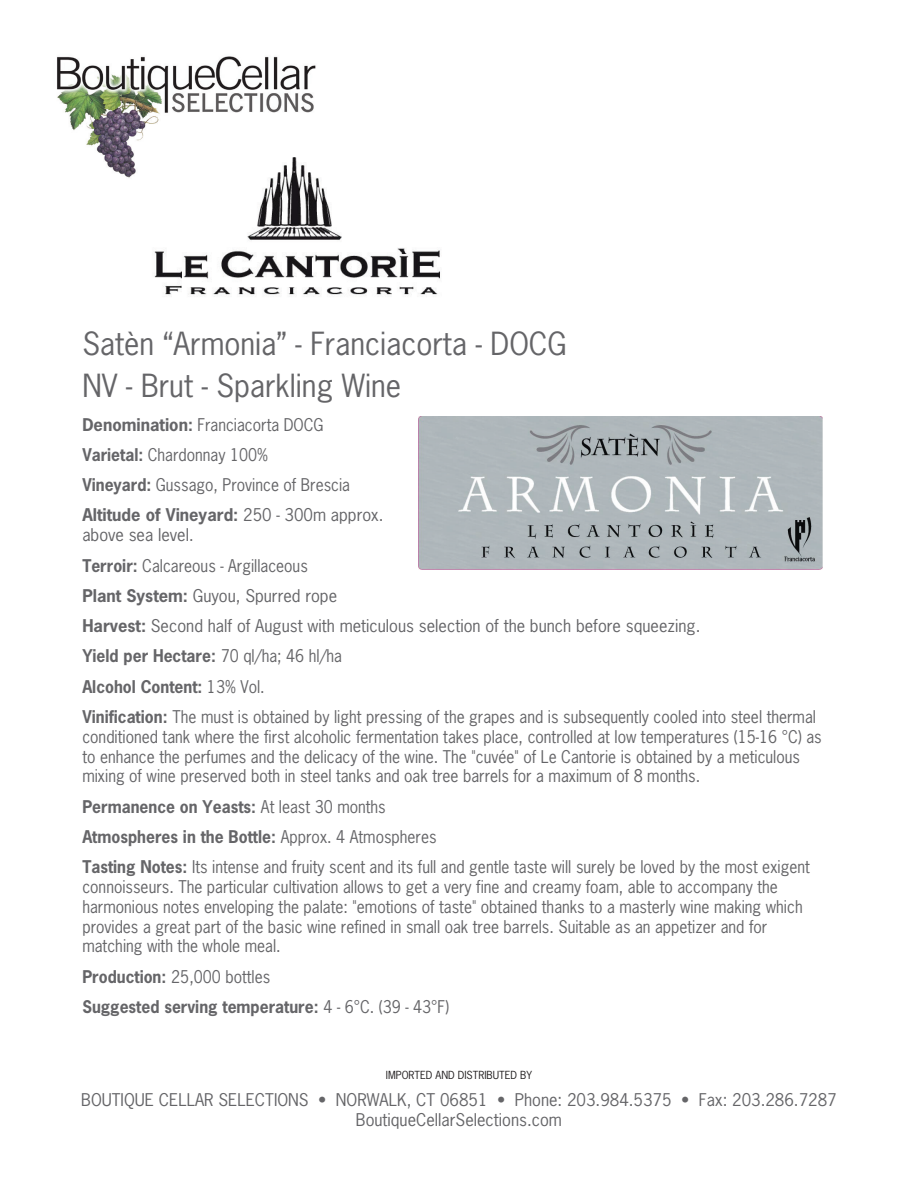
<style>
.page{position:relative;width:918px;height:1188px;background:#fff}
.page>*{position:absolute;margin:0;border:0;box-sizing:border-box;transform-origin:0 0}
.t1{font:30px/42px "News Gothic";color:#656568}
.t2{font:16.5px/30.3px "News Gothic";color:#656568;scale:.95 1}
.t3{font:16.5px/30.3px "News Gothic";color:#656568;text-align:center}
.t4{font:700 16.5px/30.3px "News Gothic";color:#656568;scale:.95 1}
.t5{font:10.5px "News Gothic";color:#201d1e}
.s1{font-weight:700}
.s2{font-weight:400}
</style>
<div class="page">
<img style="left:57px;top:56px;width:259px;height:122px">
<img style="left:143px;top:143px;width:297px;height:152px">
<img style="left:418px;top:416px;width:404px;height:153px">
<h1 class="t1" style="left:82px;top:323px;width:486px">Satèn “Armonia” - Franciacorta - DOCG<br>NV - Brut - Sparkling Wine</h1>
<p class="t2" style="left:82px;top:409px;width:319px"><span class="s1">Denomination:</span> Franciacorta DOCG <span class="s1">Varietal:</span> Chardonnay 100%<br><span class="s1">Vineyard:</span> Gussago, Province of Brescia <span class="s1">Altitude of Vineyard:</span> 250 - 300m approx.</p>
<p class="t3" style="left:82px;top:520px;width:735px;text-align:left">above sea level.<br><span class="s1">Terroir:</span> Calcareous - Argillaceous<br><span class="s1">Plant System:</span> Guyou, Spurred rope<br><span class="s1">Harvest:</span> Second half of August with meticulous selection of the bunch before squeezing.<br><span class="s1">Yield per Hectare:</span> 70 ql/ha; 46 hl/ha<br><span class="s1">Alcohol Content:</span> 13% Vol.<br><span class="s1">Vinification:</span> The must is obtained by light pressing of the grapes and is subsequently cooled into steel thermal</p>
<p class="t2" style="left:82px;top:727px;width:780px;line-height:19.8px">conditioned tank where the first alcoholic fermentation takes place, controlled at low temperatures (15-16 °C) as to enhance the perfumes and the delicacy of the wine. The "cuvée" of Le Cantorie is obtained by a meticulous mixing of wine preserved both in steel tanks and oak tree barrels for a maximum of 8 months.</p>
<p class="t2" style="left:82px;top:791px;width:767px"><span class="s1">Permanence on Yeasts:</span> At least 30 months<br><span class="s1">Atmospheres in the Bottle:</span> Approx. 4 Atmospheres<br><span class="s1">Tasting Notes:</span> Its intense and fruity scent and its full and gentle taste will surely be loved by the most exigent</p>
<p class="t2" style="left:82px;top:877px;width:760px;line-height:19.8px">connoisseurs. The particular cultivation allows to get a very fine and creamy foam, able to accompany the harmonious notes enveloping the palate: "emotions of taste" obtained thanks to a masterly wine making which provides a great part of the basic wine refined in small oak tree barrels. Suitable as an appetizer and for matching with the whole meal.</p>
<p class="t4" style="left:82px;top:961px;width:388px">Production: <span class="s2">25,000 bottles<br></span>Suggested serving temperature: <span class="s2">4 - 6°C. (39 - 43°F)</span></p>
<p class="t5" style="left:386px;top:1068px;width:148px">IMPORTED AND DISTRIBUTED BY</p>
<p class="t3" style="left:81px;top:1090px;width:757px;line-height:19.8px">BOUTIQUE CELLAR SELECTIONS • NORWALK, CT 06851 • Phone: 203.984.5375 • Fax: 203.286.7287<br>BoutiqueCellarSelections.com</p>
</div>
